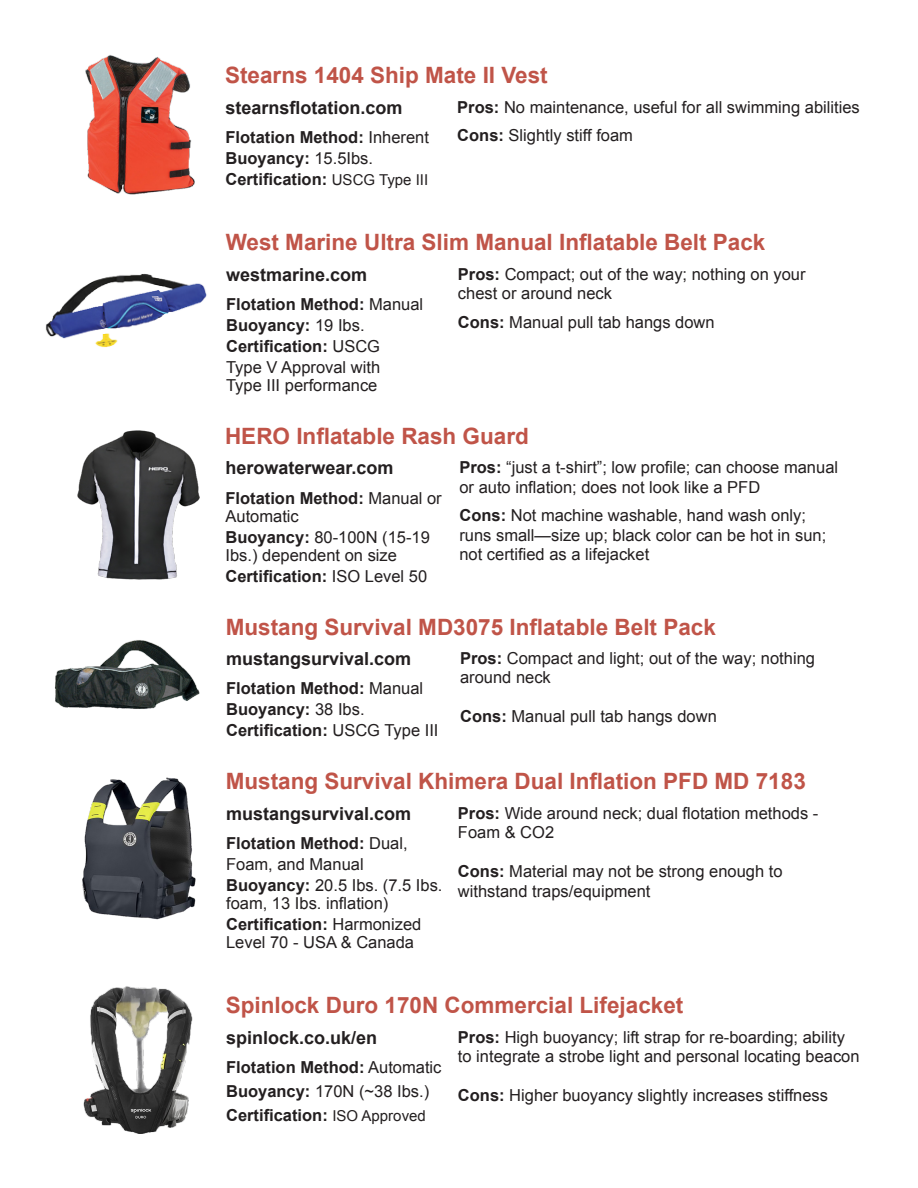
<style>
.page{position:relative;width:918px;height:1188px;background:#fff}
.page>*{position:absolute;margin:0;border:0;box-sizing:border-box;transform-origin:0 0}
.t1{font:700 22.5px "Arial";color:#c05448}
.t2{font:700 18px "Arial";color:#231f20}
.t3{font:16.5px/19.5px "Arial";color:#231f20}
.t4{font:700 16.5px "Arial";color:#231f20}
.s1{font-weight:700}
.s2{font-weight:400}
.s3{font-weight:400;font-size:15px}
</style>
<div class="page">
<img style="left:54px;top:640px;width:146px;height:69px">
<img style="left:77px;top:430px;width:122px;height:149px">
<img style="left:45px;top:273px;width:162px;height:74px">
<img style="left:85px;top:55px;width:109px;height:140px">
<img style="left:82px;top:777px;width:114px;height:143px">
<img style="left:83px;top:986px;width:110px;height:148px">
<p class="t1" style="left:225px;top:60px;width:324px">Stearns 1404 Ship Mate II Vest</p>
<p class="t3" style="left:457px;top:97px;width:404px"><span class="s1">Pros:</span> No maintenance, useful for all swimming abilities</p>
<p class="t3" style="left:457px;top:126px;width:177px"><span class="s1">Cons:</span> Slightly stiff foam</p>
<p class="t2" style="left:225px;top:96px;width:179px">stearnsflotation.com</p>
<p class="t4" style="left:225px;top:126px;width:205px">Flotation Method: <span class="s2">Inherent</span></p>
<p class="t4" style="left:225px;top:147px;width:149px">Buoyancy: <span class="s2">15.5Ibs.</span></p>
<p class="t4" style="left:225px;top:168px;width:204px">Certification: <span class="s3">USCG Type III</span></p>
<p class="t1" style="left:226px;top:227px;width:541px">West Marine Ultra Slim Manual Inflatable Belt Pack</p>
<p class="t2" style="left:226px;top:263px;width:143px">westmarine.com</p>
<p class="t4" style="left:226px;top:294px;width:199px">Flotation Method: <span class="s2">Manual</span></p>
<p class="t4" style="left:226px;top:315px;width:140px">Buoyancy: <span class="s2">19 Ibs.</span></p>
<p class="t4" style="left:226px;top:336px;width:156px">Certification: <span class="s2">USCG</span></p>
<p class="t3" style="left:226px;top:358px;width:156px">Type V Approval with</p>
<p class="t3" style="left:226px;top:376px;width:153px">Type III performance</p>
<p class="t3" style="left:458px;top:264px;width:349px"><span class="s1">Pros:</span> Compact; out of the way; nothing on your chest or around neck</p>
<p class="t3" style="left:458px;top:312px;width:258px"><span class="s1">Cons:</span> Manual pull tab hangs down</p>
<p class="t1" style="left:225px;top:421px;width:305px">HERO Inflatable Rash Guard</p>
<p class="t2" style="left:225px;top:456px;width:170px">herowaterwear.com</p>
<p class="t3" style="left:225px;top:489px;width:218px;line-height:18px"><span class="s1">Flotation Method:</span> Manual or<br>Automatic</p>
<p class="t3" style="left:225px;top:528px;width:206px;line-height:18px"><span class="s1">Buoyancy:</span> 80-100N (15-19<br>Ibs.) dependent on size</p>
<p class="t4" style="left:225px;top:565px;width:203px">Certification: <span class="s2">ISO Level 50</span></p>
<p class="t3" style="left:459px;top:458px;width:380px"><span class="s1">Pros:</span> “just a t-shirt”; low profile; can choose manual or auto inflation; does not look like a PFD</p>
<p class="t3" style="left:459px;top:506px;width:368px"><span class="s1">Cons:</span> Not machine washable, hand wash only; runs small—size up; black color can be hot in sun; not certified as a lifejacket</p>
<p class="t1" style="left:226px;top:612px;width:492px">Mustang Survival MD3075 Inflatable Belt Pack</p>
<p class="t2" style="left:226px;top:647px;width:187px">mustangsurvival.com</p>
<p class="t4" style="left:226px;top:678px;width:199px">Flotation Method: <span class="s2">Manual</span></p>
<p class="t4" style="left:226px;top:699px;width:140px">Buoyancy: <span class="s2">38 Ibs.</span></p>
<p class="t4" style="left:226px;top:720px;width:214px">Certification: <span class="s2">USCG Type III</span></p>
<p class="t3" style="left:460px;top:649px;width:356px"><span class="s1">Pros:</span> Compact and light; out of the way; nothing</p>
<p class="t3" style="left:460px;top:668px;width:92px">around neck</p>
<p class="t3" style="left:460px;top:707px;width:258px"><span class="s1">Cons:</span> Manual pull tab hangs down</p>
<p class="t1" style="left:226px;top:766px;width:582px">Mustang Survival Khimera Dual Inflation PFD MD 7183</p>
<p class="t2" style="left:226px;top:802px;width:187px">mustangsurvival.com</p>
<p class="t3" style="left:226px;top:833px;width:183px;line-height:21px"><span class="s1">Flotation Method:</span> Dual,<br>Foam, and Manual</p>
<p class="t3" style="left:226px;top:877px;width:218px;line-height:18px"><span class="s1">Buoyancy:</span> 20.5 Ibs. (7.5 Ibs. foam, 13 Ibs. inflation)</p>
<p class="t3" style="left:226px;top:916px;width:197px;line-height:18px"><span class="s1">Certification:</span> Harmonized<br>Level 70 - USA &amp; Canada</p>
<p class="t3" style="left:458px;top:803px;width:362px"><span class="s1">Pros:</span> Wide around neck; dual flotation methods -<br>Foam &amp; CO2</p>
<p class="t3" style="left:458px;top:862px;width:326px"><span class="s1">Cons:</span> Material may not be strong enough to withstand traps/equipment</p>
<p class="t1" style="left:226px;top:991px;width:459px">Spinlock Duro 170N Commercial Lifejacket</p>
<p class="t2" style="left:226px;top:1026px;width:153px">spinlock.co.uk/en</p>
<p class="t4" style="left:226px;top:1057px;width:217px">Flotation Method: <span class="s2">Automatic</span></p>
<p class="t3" style="left:226px;top:1082px;width:205px"><span class="s1">Buoyancy:</span> 170N (~38 Ibs.)</p>
<p class="t4" style="left:226px;top:1105px;width:201px">Certification: <span class="s3">ISO Approved</span></p>
<p class="t3" style="left:458px;top:1028px;width:388px"><span class="s1">Pros:</span> High buoyancy; lift strap for re-boarding; ability</p>
<p class="t3" style="left:458px;top:1047px;width:403px">to integrate a strobe light and personal locating beacon</p>
<p class="t3" style="left:458px;top:1086px;width:372px"><span class="s1">Cons:</span> Higher buoyancy slightly increases stiffness</p>
</div>
